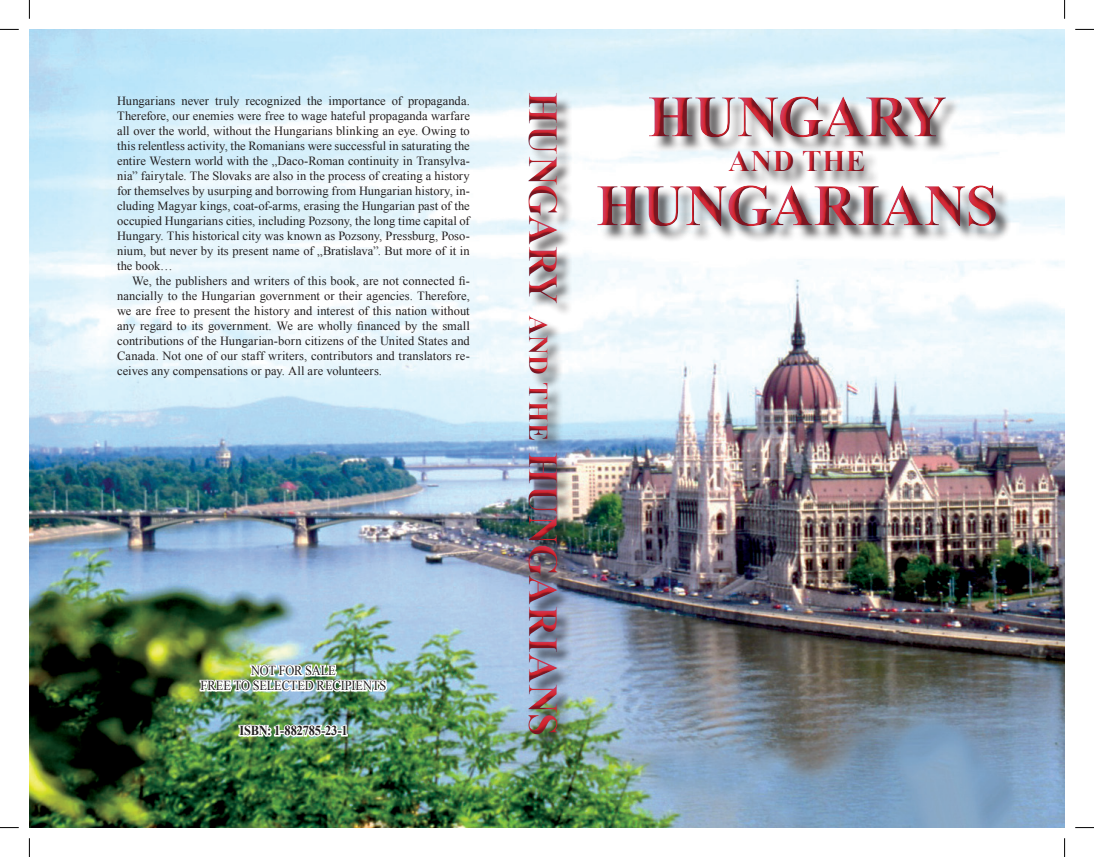
<style>
.page{position:relative;width:1094px;height:857px;background:#fff}
.page>*{position:absolute;margin:0;border:0;box-sizing:border-box;transform-origin:0 0}
.t1{font:700 58.75px "Times New Roman";letter-spacing:.005em;color:#d1232a}
.t2{font:700 41.25px "Times New Roman";letter-spacing:.01em;color:#d1232a}
.t3{font:700 30px "Times New Roman";color:#d1232a}
.t4{font:13.75px/15px "Times New Roman";letter-spacing:-.015em;color:#231f20;text-align:center;scale:.9 1}
.t5{font:700 13.75px "Times New Roman";letter-spacing:-.01em;color:#231f20;scale:.9 1}
.t6{font:12.5px/15px "Times New Roman";color:#231f20;text-align:justify}
.s1{font-size:27.5px}
</style>
<div class="page">
<img style="left:29px;top:29px;width:1035px;height:798px">
<div style="left:598px;top:97px;width:412px;height:145px;background:#231f20;opacity:.75"></div>
<div style="left:590px;top:89px;width:414px;height:146px;background:#253f8e;opacity:.49"></div>
<div style="left:529px;top:94px;width:43px;height:654px;background:#231f20;opacity:.75"></div>
<div style="left:521px;top:84px;width:45px;height:653px;background:#253f8e;opacity:.6"></div>
<div style="left:519px;top:87px;width:45px;height:656px;background:#253f8e;opacity:.49"></div>
<img style="left:198px;top:660px;width:191px;height:40px">
<img style="left:237px;top:719px;width:112px;height:20px">
<svg style="left:0;top:29px;width:19px;height:1px"></svg>
<svg style="left:1075px;top:29px;width:18px;height:1px"></svg>
<svg style="left:29px;top:0;width:1px;height:19px"></svg>
<svg style="left:29px;top:838px;width:1px;height:18px"></svg>
<svg style="left:1064px;top:0;width:1px;height:19px"></svg>
<svg style="left:1064px;top:838px;width:1px;height:18px"></svg>
<p class="t6" style="left:117px;top:93px;width:354px">Hungarians never truly recognized the importance of propaganda.<br>Therefore, our enemies were free to wage hateful propaganda warfare all over the world, without the Hungarians blinking an eye. Owing to this relentless activity, the Romanians were successful in saturating the entire Western world with the „Daco-Roman continuity in Transylva&shy;nia” fairytale. The Slovaks are also in the process of creating a history for themselves by usurping and borrowing from Hungarian history, in&shy;cluding Magyar kings, coat-of-arms, erasing the Hungarian past of the occupied Hungarians cities, including Pozsony, the long time capital of Hungary. This historical city was known as Pozsony, Pressburg, Poso&shy;nium, but never by its present name of „Bratislava”. But more of it in the book…</p>
<p class="t6" style="left:117px;top:273px;width:354px;text-indent:15px">We, the publishers and writers of this book, are not connected fi&shy;nancially to the Hungarian government or their agencies. Therefore, we are free to present the history and interest of this nation without any regard to its government. We are wholly financed by the small contributions of the Hungarian-born citizens of the United States and Canada. Not one of our staff writers, contributors and translators re&shy;ceives any compensations or pay. All are volunteers.</p>
<p class="t4" style="left:200px;top:662px;width:208px">NOT FOR SALE<br>FREE TO SELECTED RECIPIENTS</p>
<p class="t5" style="left:239px;top:720px;width:122px">ISBN: 1-882785-23-1</p>
<h2 class="t2" style="left:571px;top:92px;width:644px;rotate:90deg">HUNGARY <span class="s1">AND THE</span> HUNGARIANS</h2>
<h1 class="t1" style="left:647px;top:76px;width:300px">HUNGARY</h1>
<h3 class="t3" style="left:728px;top:140px;width:139px">AND THE</h3>
<h1 class="t1" style="left:596px;top:165px;width:403px">HUNGARIANS</h1>
</div>
